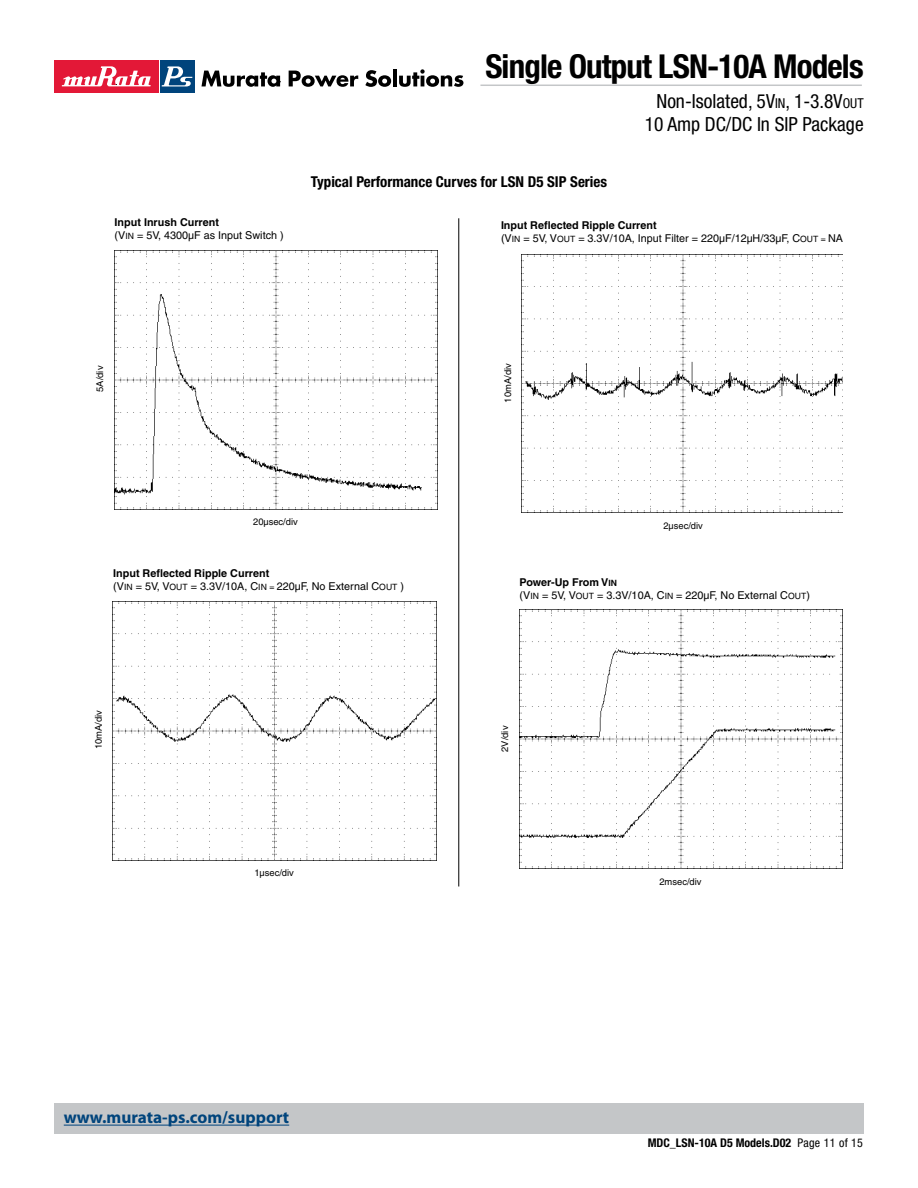
<style>
.page{position:relative;width:918px;height:1188px;background:#fff}
.page>*{position:absolute;margin:0;border:0;box-sizing:border-box;transform-origin:0 0}
.t1{font:700 condensed 33px "Helvetica Neue LT Std";letter-spacing:-.025em;color:#000}
.t2{font:condensed 19.5px/23.4px "Helvetica Neue LT Std";color:#000;text-align:right}
.t3{font:700 17.25px "Myriad";color:#00447c}
.t4{font:700 condensed 15px "Helvetica Neue LT Std";color:#000}
.t5{font:700 condensed 12px "Helvetica Neue LT Std";color:#000}
.t6{font:10.8px/12.9px "Helvetica";color:#000}
.t7{font:9.3px "Helvetica";color:#000}
.s1{font-size:13.65px}
.s2{font-style:inherit}
.s3{font-weight:700}
.s4{font-size:8.7px}
.s5{font-weight:700;font-size:8.7px}
.s6{font-weight:400}
</style>
<div class="page">
<img style="left:520px;top:610px;width:322px;height:258px">
<img style="left:522px;top:254px;width:321px;height:259px">
<img style="left:113px;top:601px;width:323px;height:259px">
<img style="left:114px;top:250px;width:324px;height:259px">
<hr style="left:458px;top:218px;width:1px;height:668px;background:#000">
<div style="left:54px;top:1103px;width:810px;height:31px;background:#c4c6c8"></div>
<div style="left:54px;top:60px;width:104px;height:32px;background:#e31837"></div>
<svg style="left:62px;top:66px;width:89px;height:20px"></svg>
<div style="left:160px;top:60px;width:34px;height:32px;background:#00447c"></div>
<svg style="left:162px;top:66px;width:30px;height:21px"></svg>
<svg style="left:201px;top:71px;width:80px;height:16px"></svg>
<svg style="left:289px;top:71px;width:69px;height:16px"></svg>
<svg style="left:365px;top:70px;width:26px;height:17px"></svg>
<hr style="left:393px;top:69px;width:4px;height:17px;background:#000">
<svg style="left:399px;top:69px;width:64px;height:18px"></svg>
<hr style="left:480px;top:85px;width:382px;height:1px;background:#c4c6c8">
<hr style="left:64px;top:1125px;width:225px;height:1px;background:#00447c">
<h1 class="t1" style="left:485px;top:46px;width:380px">Single Output LSN-10A Models</h1>
<h2 class="t2" style="left:645px;top:89px;width:220px">Non-Isolated, 5V<span class="s1">IN</span><span class="s2">,</span> 1-3.8V<span class="s1">OUT<br></span>10 Amp DC/DC In SIP Package</h2>
<p class="t6" style="left:115px;top:216px;width:171px"><span class="s3">Input Inrush Current<br></span>(V<span class="s4">IN</span> = 5V, 4300µF as Input Switch )</p>
<h3 class="t4" style="left:311px;top:173px;width:298px">Typical Performance Curves for LSN D5 SIP Series</h3>
<p class="t6" style="left:501px;top:219px;width:347px"><span class="s3">Input Reflected Ripple Current<br></span>(V<span class="s4">IN</span> = 5V, V<span class="s4">OUT</span> = 3.3V/10A, Input Filter = 220µF/12µH/33µF, C<span class="s4">OUT =</span> NA)</p>
<p class="t7" style="left:95px;top:392px;width:28px;rotate:-90deg">5A/div</p>
<p class="t7" style="left:253px;top:516px;width:46px">20µsec/div</p>
<p class="t6" style="left:113px;top:567px;width:292px"><span class="s3">Input Reflected Ripple Current<br></span>(V<span class="s4">IN</span> = 5V, V<span class="s4">OUT</span> = 3.3V/10A, C<span class="s4">IN =</span> 220µF, No External C<span class="s4">OUT</span> )</p>
<p class="t7" style="left:93px;top:749px;width:41px;rotate:-90deg">10mA/div</p>
<p class="t7" style="left:254px;top:867px;width:41px">1µsec/div</p>
<p class="t7" style="left:503px;top:403px;width:41px;rotate:-90deg">10mA/div</p>
<p class="t7" style="left:663px;top:520px;width:41px">2µsec/div</p>
<p class="t6" style="left:520px;top:576px;width:292px"><span class="s3">Power-Up From V</span><span class="s5">IN<br></span>(V<span class="s4">IN</span> = 5V, V<span class="s4">OUT</span> = 3.3V/10A, C<span class="s4">IN</span> = 220µF, No External C<span class="s4">OUT</span>)</p>
<p class="t7" style="left:500px;top:752px;width:28px;rotate:-90deg">2V/div</p>
<p class="t7" style="left:659px;top:876px;width:44px">2msec/div</p>
<h3 class="t3" style="left:64px;top:1109px;width:227px">www.murata-ps.com/support</h3>
<p class="t5" style="left:648px;top:1136px;width:217px">MDC_LSN-10A D5 Models.D02 <span class="s6">Page 11 of 15</span></p>
</div>
